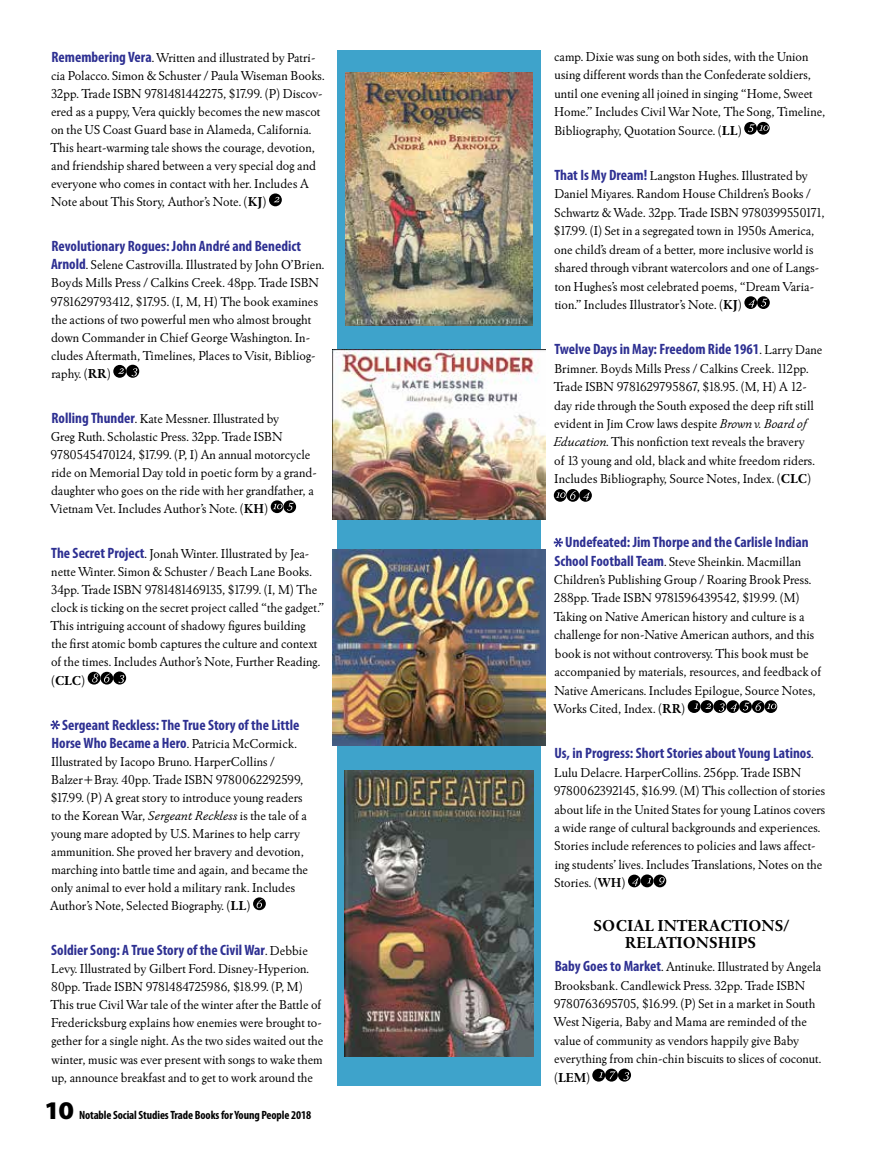
<style>
.page{position:relative;width:878px;height:1161px;background:#fff}
.page>*{position:absolute;margin:0;border:0;box-sizing:border-box;transform-origin:0 0}
.t1{font:700 16.5px/17px "Winchester New ITC";color:#000;text-align:center}
.t2{font:700 condensed 15px/18px "Myriad Pro";color:#2e3092;text-align:right}
.t3{font:13.5px/18px "Winchester New ITC";color:#000}
.t4{font:700 condensed 12px "Myriad Pro";letter-spacing:-.01em;color:#000}
.s1{font-family:"Myriad Pro";font-weight:700;font-stretch:condensed;font-size:15px;color:#2e3092}
.s2{font-weight:700}
.s3{font-family:"Winchester New ITC";font-weight:400;font-stretch:normal;font-size:13.5px;color:#000}
.s4{font-style:italic}
.s5{font-weight:900;font-stretch:semi-expanded;font-size:25.5px}
</style>
<div class="page">
<svg style="left:269px;top:193px;width:13px;height:13px"></svg>
<svg style="left:274px;top:197px;width:5px;height:5px"></svg>
<div style="left:113px;top:365px;width:13px;height:13px;background:#000;border-radius:50%"></div>
<svg style="left:118px;top:368px;width:6px;height:6px"></svg>
<svg style="left:126px;top:365px;width:13px;height:13px"></svg>
<svg style="left:132px;top:368px;width:5px;height:8px"></svg>
<svg style="left:271px;top:500px;width:12px;height:13px"></svg>
<svg style="left:283px;top:500px;width:13px;height:13px"></svg>
<svg style="left:273px;top:503px;width:21px;height:8px"></svg>
<svg style="left:88px;top:672px;width:12px;height:13px"></svg>
<svg style="left:92px;top:674px;width:6px;height:8px"></svg>
<svg style="left:100px;top:672px;width:13px;height:13px"></svg>
<svg style="left:104px;top:674px;width:6px;height:9px"></svg>
<svg style="left:113px;top:671px;width:13px;height:14px"></svg>
<svg style="left:118px;top:675px;width:6px;height:8px"></svg>
<svg style="left:51px;top:720px;width:9px;height:10px"></svg>
<svg style="left:253px;top:897px;width:13px;height:13px"></svg>
<svg style="left:256px;top:899px;width:7px;height:9px"></svg>
<svg style="left:744px;top:122px;width:12px;height:13px"></svg>
<svg style="left:756px;top:122px;width:13px;height:13px"></svg>
<svg style="left:748px;top:124px;width:20px;height:8px"></svg>
<svg style="left:744px;top:296px;width:13px;height:13px"></svg>
<svg style="left:748px;top:299px;width:6px;height:9px"></svg>
<svg style="left:757px;top:296px;width:12px;height:13px"></svg>
<svg style="left:760px;top:298px;width:7px;height:8px"></svg>
<svg style="left:554px;top:489px;width:12px;height:13px"></svg>
<svg style="left:566px;top:489px;width:13px;height:13px"></svg>
<svg style="left:556px;top:491px;width:20px;height:9px"></svg>
<svg style="left:579px;top:489px;width:13px;height:13px"></svg>
<svg style="left:583px;top:492px;width:6px;height:8px"></svg>
<svg style="left:554px;top:538px;width:9px;height:9px"></svg>
<svg style="left:687px;top:700px;width:13px;height:13px"></svg>
<svg style="left:694px;top:703px;width:4px;height:6px"></svg>
<svg style="left:700px;top:700px;width:13px;height:13px"></svg>
<svg style="left:705px;top:704px;width:6px;height:5px"></svg>
<svg style="left:713px;top:700px;width:13px;height:13px"></svg>
<svg style="left:718px;top:703px;width:6px;height:8px"></svg>
<svg style="left:726px;top:700px;width:13px;height:13px"></svg>
<svg style="left:730px;top:703px;width:7px;height:9px"></svg>
<svg style="left:739px;top:700px;width:12px;height:13px"></svg>
<svg style="left:743px;top:702px;width:6px;height:8px"></svg>
<svg style="left:751px;top:700px;width:13px;height:13px"></svg>
<svg style="left:764px;top:700px;width:13px;height:13px"></svg>
<svg style="left:755px;top:702px;width:21px;height:9px"></svg>
<div style="left:628px;top:875px;width:12px;height:12px;background:#000;border-radius:50%"></div>
<svg style="left:632px;top:878px;width:6px;height:8px"></svg>
<svg style="left:640px;top:874px;width:13px;height:13px"></svg>
<svg style="left:647px;top:878px;width:4px;height:5px"></svg>
<svg style="left:653px;top:875px;width:13px;height:12px"></svg>
<svg style="left:659px;top:877px;width:5px;height:8px"></svg>
<svg style="left:592px;top:1069px;width:13px;height:13px"></svg>
<svg style="left:598px;top:1072px;width:4px;height:6px"></svg>
<svg style="left:605px;top:1069px;width:13px;height:13px"></svg>
<svg style="left:609px;top:1071px;width:6px;height:8px"></svg>
<svg style="left:618px;top:1069px;width:13px;height:13px"></svg>
<svg style="left:623px;top:1072px;width:6px;height:8px"></svg>
<div style="left:337px;top:51px;width:203px;height:1035px;background:#3ea3cb"></div>
<img style="left:345px;top:73px;width:187px;height:252px">
<img style="left:332px;top:349px;width:214px;height:171px">
<img style="left:344px;top:771px;width:190px;height:286px">
<img style="left:332px;top:550px;width:214px;height:196px">
<p class="t3" style="left:51px;top:48px;width:275px"><span class="s1">Remembering Vera</span>. Written and illustrated by Patri&shy;cia Polacco. Simon &amp; Schuster / Paula Wiseman Books.<br>32pp. Trade ISBN 9781481442275, $17.99. (P) Discov&shy;ered as a puppy, Vera quickly becomes the new mascot on the US Coast Guard base in Alameda, California.<br>This heart-warming tale shows the courage, devotion, and friendship shared between a very special dog and everyone who comes in contact with her. Includes A Note about This Story, Author’s Note. (<span class="s2">KJ</span>)</p>
<p class="t2" style="left:52px;top:238px;width:251px">Revolutionary Rogues: John André and Benedict</p>
<p class="t3" style="left:51px;top:256px;width:275px"><span class="s1">Arnold</span>. Selene Castrovilla. Illustrated by John O’Brien.<br>Boyds Mills Press / Calkins Creek. 48pp. Trade ISBN 9781629793412, $17.95. (I, M, H) The book examines the actions of two powerful men who almost brought down Commander in Chief George Washington. In&shy;cludes Aftermath, Timelines, Places to Visit, Bibliog&shy;raphy. (<span class="s2">RR</span>)</p>
<p class="t3" style="left:50px;top:409px;width:268px"><span class="s1">Rolling Thunder</span>. Kate Messner. Illustrated by<br>Greg Ruth. Scholastic Press. 32pp. Trade ISBN 9780545470124, $17.99. (P, I) An annual motorcycle ride on Memorial Day told in poetic form by a grand&shy;daughter who goes on the ride with her grandfather, a Vietnam Vet. Includes Author’s Note. (<span class="s2">KH</span>)</p>
<p class="t3" style="left:51px;top:544px;width:275px"><span class="s1">The Secret Project</span>. Jonah Winter. Illustrated by Jea&shy;nette Winter. Simon &amp; Schuster / Beach Lane Books.<br>34pp. Trade ISBN 9781481469135, $17.99. (I, M) The clock is ticking on the secret project called “the gadget.” This intriguing account of shadowy figures building the first atomic bomb captures the culture and context of the times. Includes Author’s Note, Further Reading. (<span class="s2">CLC</span>)</p>
<p class="t2" style="left:52px;top:716px;width:249px">Sergeant Reckless: The True Story of the Little<br>Horse Who Became a Hero<span class="s3">. Patricia McCormick.</span></p>
<p class="t3" style="left:50px;top:752px;width:259px">Illustrated by Iacopo Bruno. HarperCollins / Balzer+Bray. 40pp. Trade ISBN 9780062292599, $17.99. (P) A great story to introduce young readers to the Korean War, <span class="s4">Sergeant Reckless</span> is the tale of a young mare adopted by U.S. Marines to help carry ammunition. She proved her bravery and devotion, marching into battle time and again, and became the only animal to ever hold a military rank. Includes Author’s Note, Selected Biography. (<span class="s2">LL</span>)</p>
<p class="t2" style="left:51px;top:941px;width:258px">Soldier Song: A True Story of the Civil War<span class="s3">. Debbie</span></p>
<p class="t3" style="left:51px;top:960px;width:274px">Levy. Illustrated by Gilbert Ford. Disney-Hyperion.<br>80pp. Trade ISBN 9781484725986, $18.99. (P, M)<br>This true Civil War tale of the winter after the Battle of Fredericksburg explains how enemies were brought to&shy;gether for a single night. As the two sides waited out the winter, music was ever present with songs to wake them up, announce breakfast and to get to work around the</p>
<p class="t4" style="left:44px;top:1108px;width:268px"><span class="s5">10</span> Notable Social Studies Trade Books for Young People 2018</p>
<p class="t3" style="left:554px;top:47px;width:272px;line-height:18.5px">camp. Dixie was sung on both sides, with the Union using different words than the Confederate soldiers, until one evening all joined in singing “Home, Sweet Home.” Includes Civil War Note, The Song, Timeline, Bibliography, Quotation Source. (<span class="s2">LL</span>)</p>
<p class="t3" style="left:554px;top:166px;width:272px;line-height:18.5px"><span class="s1">That Is My Dream!</span> Langston Hughes. Illustrated by Daniel Miyares. Random House Children’s Books / Schwartz &amp; Wade. 32pp. Trade ISBN 9780399550171, $17.99. (I) Set in a segregated town in 1950s America, one child’s dream of a better, more inclusive world is shared through vibrant watercolors and one of Langs&shy;ton Hughes’s most celebrated poems, “Dream Varia&shy;tion.” Includes Illustrator’s Note. (<span class="s2">KJ</span>)</p>
<p class="t2" style="left:554px;top:341px;width:269px">Twelve Days in May: Freedom Ride 1961<span class="s3">. Larry Dane</span></p>
<p class="t3" style="left:553px;top:359px;width:263px;line-height:18.5px">Brimner. Boyds Mills Press / Calkins Creek. 112pp.<br>Trade ISBN 9781629795867, $18.95. (M, H) A 12- day ride through the South exposed the deep rift still evident in Jim Crow laws despite <span class="s4">Brown v. Board of Education</span>. This nonfiction text reveals the bravery of 13 young and old, black and white freedom riders.<br>Includes Bibliography, Source Notes, Index. (<span class="s2">CLC</span>)</p>
<p class="t2" style="left:565px;top:533px;width:245px">Undefeated: Jim Thorpe and the Carlisle Indian</p>
<p class="t3" style="left:553px;top:552px;width:269px;line-height:18.5px"><span class="s1">School Football Team</span>. Steve Sheinkin. Macmillan Children’s Publishing Group / Roaring Brook Press.<br>288pp. Trade ISBN 9781596439542, $19.99. (M)<br>Taking on Native American history and culture is a challenge for non-Native American authors, and this book is not without controversy. This book must be accompanied by materials, resources, and feedback of Native Americans. Includes Epilogue, Source Notes, Works Cited, Index. (<span class="s2">RR</span>)</p>
<p class="t2" style="left:554px;top:745px;width:261px">Us, in Progress: Short Stories about Young Latinos<span class="s3">.</span></p>
<p class="t3" style="left:553px;top:763px;width:273px;line-height:18.5px">Lulu Delacre. HarperCollins. 256pp. Trade ISBN 9780062392145, $16.99. (M) This collection of stories about life in the United States for young Latinos covers a wide range of cultural backgrounds and experiences.<br>Stories include references to policies and laws affect&shy;ing students’ lives. Includes Translations, Notes on the Stories. (<span class="s2">WH</span>)</p>
<p class="t1" style="left:593px;top:917px;width:197px">SOCIAL INTERACTIONS/<br>RELATIONSHIPS</p>
<p class="t3" style="left:553px;top:957px;width:269px;line-height:18.5px"><span class="s1">Baby Goes to Market</span>. Antinuke. Illustrated by Angela Brooksbank. Candlewick Press. 32pp. Trade ISBN 9780763695705, $16.99. (P) Set in a market in South West Nigeria, Baby and Mama are reminded of the value of community as vendors happily give Baby everything from chin-chin biscuits to slices of coconut. (<span class="s2">LEM</span>)</p>
</div>
